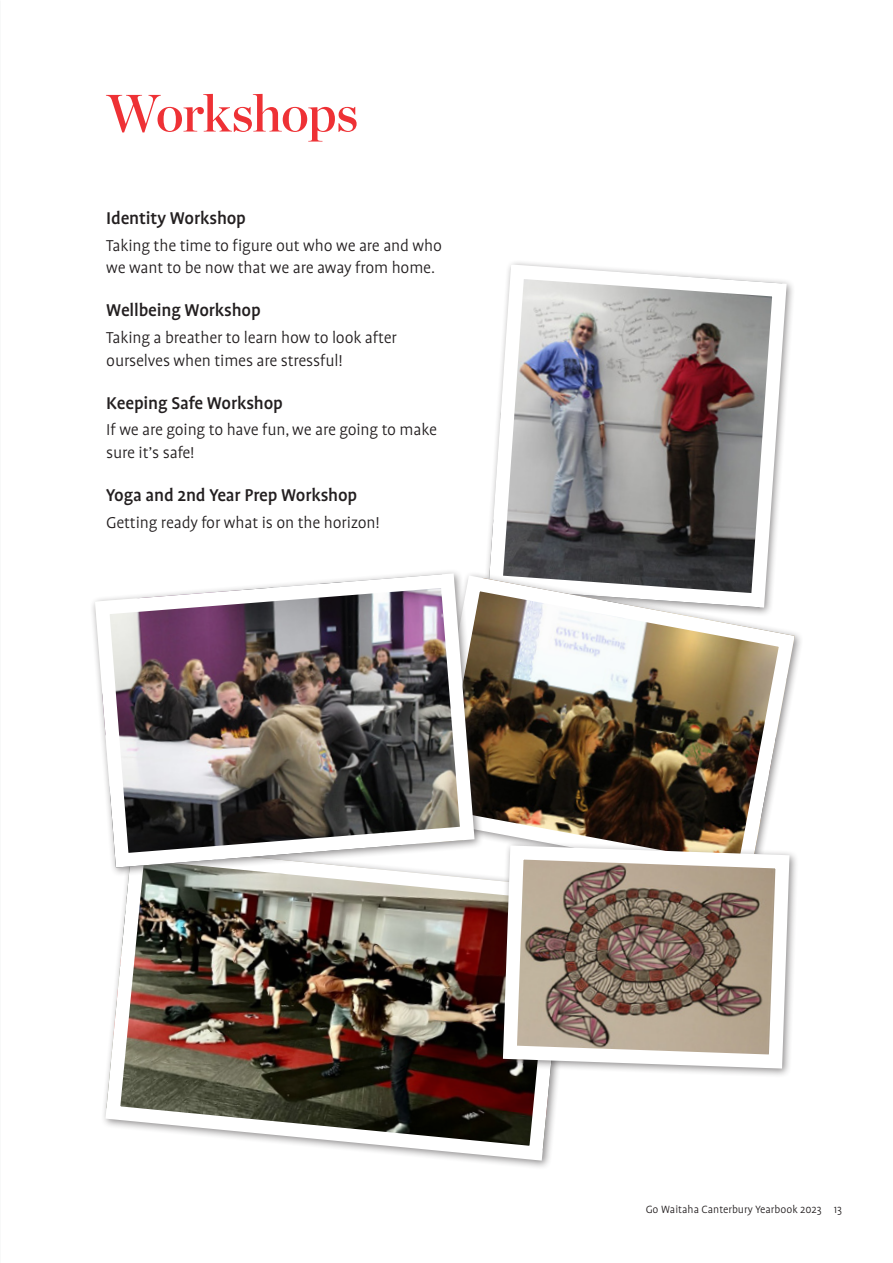
<style>
.page{position:relative;width:893px;height:1263px;background:#fff}
.page>*{position:absolute;margin:0;border:0;box-sizing:border-box;transform-origin:0 0}
.t1{font:52.5px "Chronicle Display Semi";letter-spacing:-.015em;color:#ee3135}
.t2{font:500 19.5px "Profile Pro";letter-spacing:-.01em;color:#231f20}
.t3{font:300 18px/22.5px "Profile Pro";letter-spacing:-.01em;color:#231f20}
.t4{font:300 12px "Profile Pro";color:#231f20}
</style>
<div class="page">
<img style="left:487px;top:262px;width:306px;height:305px">
<img style="left:103px;top:877px;width:454px;height:290px">
<img style="left:416px;top:567px;width:385px;height:321px">
<img style="left:92px;top:567px;width:390px;height:308px">
<div style="left:497px;top:840px;width:302px;height:238px;background:#231f20;opacity:.5"></div>
<svg style="left:496px;top:838px;width:300px;height:237px"></svg>
<h1 class="t1" style="left:106px;top:72px;width:254px">Workshops</h1>
<p class="t2" style="left:106px;top:207px;width:141px">Identity Workshop</p>
<p class="t3" style="left:106px;top:235px;width:337px">Taking the time to figure out who we are and who we want to be now that we are away from home.</p>
<p class="t2" style="left:106px;top:299px;width:156px">Wellbeing Workshop</p>
<p class="t3" style="left:106px;top:327px;width:292px">Taking a breather to learn how to look after ourselves when times are stressful!</p>
<p class="t2" style="left:106px;top:391px;width:178px">Keeping Safe Workshop</p>
<p class="t3" style="left:106px;top:419px;width:332px">If we are going to have fun, we are going to make sure it’s safe!</p>
<p class="t2" style="left:106px;top:484px;width:252px">Yoga and 2nd Year Prep Workshop</p>
<p class="t3" style="left:106px;top:512px;width:275px">Getting ready for what is on the horizon!</p>
<p class="t4" style="left:646px;top:1203px;width:198px">Go Waitaha Canterbury Yearbook 2023 13</p>
</div>
